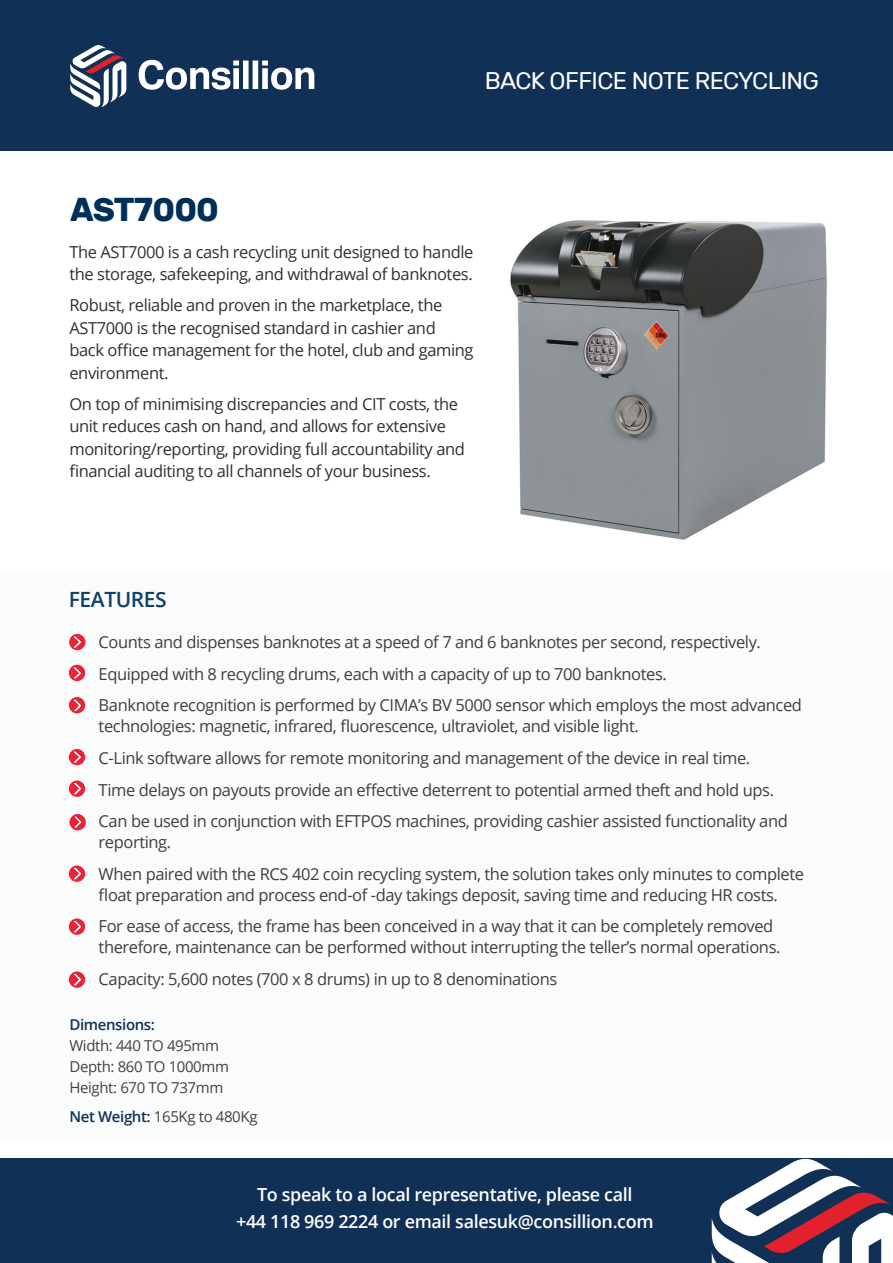
<style>
.page{position:relative;width:893px;height:1263px;background:#fff}
.page>*{position:absolute;margin:0;border:0;box-sizing:border-box;transform-origin:0 0}
.Product_Name{font:700 33px "Rubik";letter-spacing:-.025em;color:#003057}
.Product_Name-2{font:24px "Rubik";letter-spacing:-.025em;color:#fff}
.Features{font:600 21px "Open Sans";letter-spacing:-.02em;color:#0f4067}
.t1{font:600 18px "Open Sans";letter-spacing:-.02em;color:#fff}
.Bullet_Points{font:16.5px/21px "Open Sans";letter-spacing:-.025em;color:#3e3e3f}
.t2{font:16.5px/22.5px "Open Sans";letter-spacing:-.025em;color:#312f30}
.t3{font:15px "Open Sans";letter-spacing:-.025em;color:#414243}
.t4{font:600 15px "Open Sans";letter-spacing:-.025em;color:#113056}
.s1{font-weight:600;color:#113056}
</style>
<div class="page">
<div style="left:0;top:573px;width:893px;height:565px;background:#fafbfb"></div>
<img style="left:510px;top:220px;width:317px;height:320px">
<div style="left:0;top:1159px;width:893px;height:104px;background:#113056"></div>
<svg style="left:69px;top:634px;width:16px;height:16px"></svg>
<svg style="left:72px;top:636px;width:11px;height:12px"></svg>
<svg style="left:69px;top:780px;width:16px;height:17px"></svg>
<svg style="left:72px;top:783px;width:11px;height:11px"></svg>
<svg style="left:69px;top:665px;width:16px;height:16px"></svg>
<svg style="left:72px;top:667px;width:11px;height:12px"></svg>
<svg style="left:712px;top:1159px;width:181px;height:104px"></svg>
<div style="left:0;top:0;width:893px;height:150px;background:#113056"></div>
<svg style="left:70px;top:45px;width:56px;height:61px"></svg>
<svg style="left:139px;top:60px;width:175px;height:30px"></svg>
<svg style="left:69px;top:749px;width:16px;height:16px"></svg>
<svg style="left:72px;top:751px;width:11px;height:12px"></svg>
<svg style="left:69px;top:697px;width:16px;height:16px"></svg>
<svg style="left:72px;top:699px;width:11px;height:12px"></svg>
<svg style="left:69px;top:814px;width:17px;height:16px"></svg>
<svg style="left:72px;top:816px;width:12px;height:12px"></svg>
<svg style="left:69px;top:865px;width:16px;height:17px"></svg>
<svg style="left:72px;top:868px;width:11px;height:11px"></svg>
<svg style="left:69px;top:918px;width:16px;height:17px"></svg>
<svg style="left:72px;top:921px;width:11px;height:11px"></svg>
<svg style="left:69px;top:971px;width:16px;height:17px"></svg>
<svg style="left:72px;top:974px;width:11px;height:11px"></svg>
<p class="Product_Name-2" style="left:485px;top:68px;width:336px">BACK OFFICE NOTE RECYCLING</p>
<p class="Product_Name" style="left:70px;top:190px;width:150px">AST7000</p>
<p class="t2" style="left:69px;top:240px;width:406px">The AST7000 is a cash recycling unit designed to handle the storage, safekeeping, and withdrawal of banknotes.</p>
<p class="t2" style="left:69px;top:294px;width:406px">Robust, reliable and proven in the marketplace, the AST7000 is the recognised standard in cashier and back office management for the hotel, club and gaming environment.</p>
<p class="t2" style="left:69px;top:392px;width:397px">On top of minimising discrepancies and CIT costs, the unit reduces cash on hand, and allows for extensive monitoring/reporting, providing full accountability and financial auditing to all channels of your business.</p>
<p class="Features" style="left:69px;top:585px;width:99px">FEATURES</p>
<p class="Bullet_Points" style="left:99px;top:631px;width:664px">Counts and dispenses banknotes at a speed of 7 and 6 banknotes per second, respectively.</p>
<p class="Bullet_Points" style="left:99px;top:663px;width:570px">Equipped with 8 recycling drums, each with a capacity of up to 700 banknotes.</p>
<p class="Bullet_Points" style="left:99px;top:694px;width:705px">Banknote recognition is performed by CIMA’s BV 5000 sensor which employs the most advanced technologies: magnetic, infrared, fluorescence, ultraviolet, and visible light.</p>
<p class="Bullet_Points" style="left:99px;top:747px;width:653px">C-Link software allows for remote monitoring and management of the device in real time.</p>
<p class="Bullet_Points" style="left:99px;top:779px;width:677px">Time delays on payouts provide an effective deterrent to potential armed theft and hold ups.</p>
<p class="Bullet_Points" style="left:99px;top:810px;width:691px">Can be used in conjunction with EFTPOS machines, providing cashier assisted functionality and reporting.</p>
<p class="Bullet_Points" style="left:99px;top:863px;width:707px">When paired with the RCS 402 coin recycling system, the solution takes only minutes to complete float preparation and process end-of -day takings deposit, saving time and reducing HR costs.</p>
<p class="Bullet_Points" style="left:99px;top:915px;width:683px">For ease of access, the frame has been conceived in a way that it can be completely removed therefore, maintenance can be performed without interrupting the teller’s normal operations.</p>
<p class="Bullet_Points" style="left:99px;top:968px;width:460px">Capacity: 5,600 notes (700 x 8 drums) in up to 8 denominations</p>
<p class="t4" style="left:69px;top:1014px;width:87px">Dimensions:</p>
<p class="t3" style="left:69px;top:1035px;width:151px">Width: 440 TO 495mm</p>
<p class="t3" style="left:69px;top:1056px;width:161px">Depth: 860 TO 1000mm</p>
<p class="t3" style="left:69px;top:1077px;width:155px">Height: 670 TO 737mm</p>
<p class="t3" style="left:69px;top:1106px;width:190px"><span class="s1">Net Weight:</span> 165Kg to 480Kg</p>
<p class="t1" style="left:257px;top:1182px;width:377px">To speak to a local representative, please call</p>
<p class="t1" style="left:236px;top:1209px;width:419px">+44 118 969 2224 or email salesuk@consillion.com</p>
</div>
